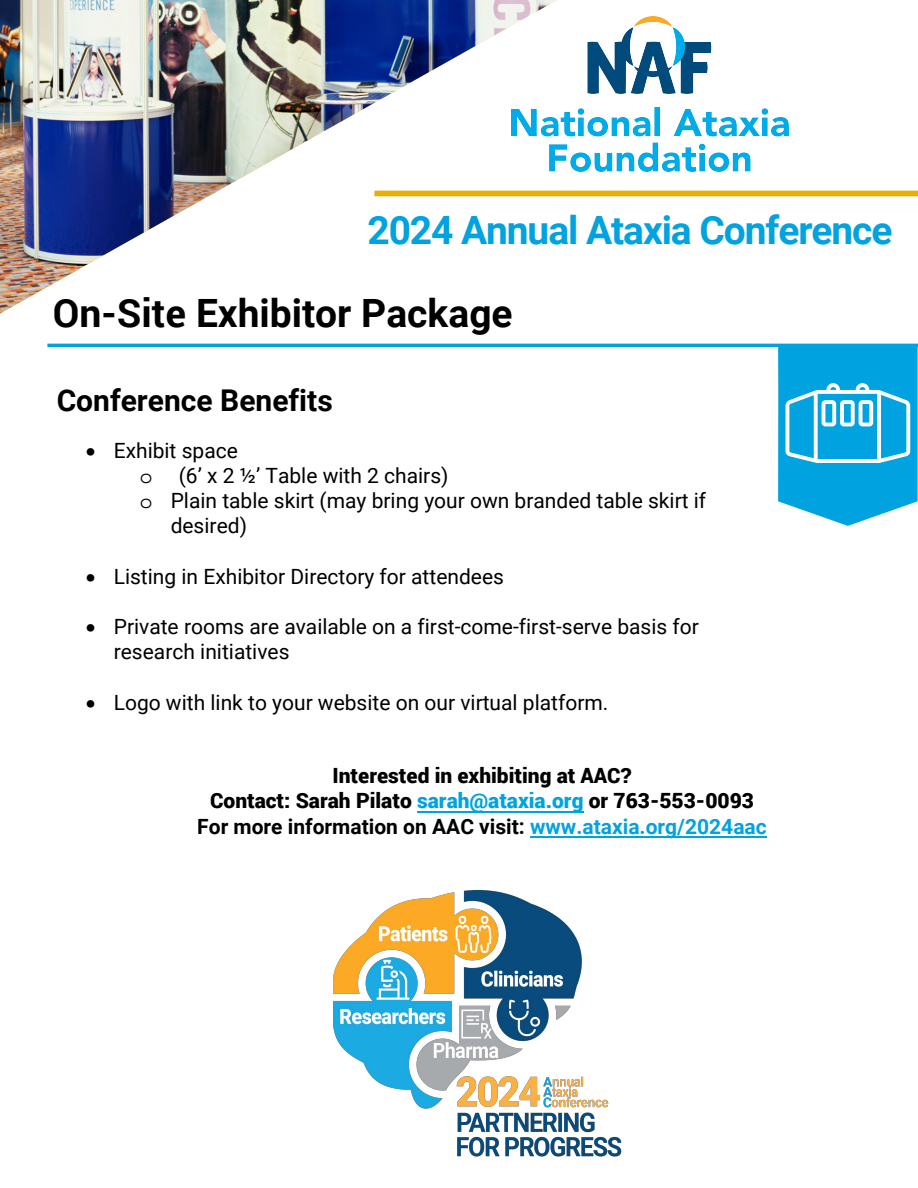
<style>
.page{position:relative;width:918px;height:1188px;background:#fff}
.page>*{position:absolute;margin:0;border:0;box-sizing:border-box;transform-origin:0 0}
.t1{font:700 39px "Roboto";letter-spacing:-.03em;color:#00a3e0}
.t2{font:700 39px "Roboto";color:#000}
.t3{font:700 30px "Roboto";color:#000}
.t4{font:21px/25.2px "Roboto";color:#000}
.t5{font:900 21px/25.2px "Roboto";color:#000;text-align:center}
.t6{font:21px "Courier Std";color:#000}
.s1{font-family:"Courier Std"}
.s2{color:#00a3e0}
.s3{font-weight:700}
.s4{font-weight:700;color:#00a3e0}
</style>
<div class="page">
<img style="left:0;top:0;width:557px;height:314px">
<div style="left:374px;top:191px;width:544px;height:5px;background:#edac00"></div>
<hr style="left:47px;top:344px;width:871px;height:3px;background:#00a3e0">
<svg style="left:778px;top:347px;width:140px;height:179px"></svg>
<hr style="left:530px;top:837px;width:237px;height:1px;background:#00a3e0">
<hr style="left:417px;top:811px;width:167px;height:2px;background:#00a3e0">
<img style="left:512px;top:16px;width:277px;height:156px">
<img style="left:334px;top:890px;width:288px;height:267px">
<h1 class="t1" style="left:367px;top:208px;width:527px">2024 Annual Ataxia Conference</h1>
<h1 class="t2" style="left:53px;top:286px;width:461px">On-Site Exhibitor Package</h1>
<p class="t3" style="left:57px;top:383px;width:278px">Conference Benefits</p>
<p class="t4" style="left:86px;top:437px;width:154px">• Exhibit space</p>
<p class="t6" style="left:140px;top:465px;width:14px">o</p>
<p class="t4" style="left:179px;top:462px;width:271px">(6’ x 2 ½’ Table with 2 chairs)</p>
<p class="t4" style="left:140px;top:487px;width:568px"><span class="s1">o</span> Plain table skirt (may bring your own branded table skirt if</p>
<p class="t4" style="left:171px;top:512px;width:78px">desired)</p>
<p class="t4" style="left:86px;top:563px;width:420px">• Listing in Exhibitor Directory for attendees</p>
<p class="t4" style="left:114px;top:613px;width:587px;text-indent:-28px">• Private rooms are available on a first-come-first-serve basis for research initiatives</p>
<p class="t4" style="left:86px;top:689px;width:524px">• Logo with link to your website on our virtual platform.</p>
<p class="t5" style="left:197px;top:762px;width:571px">Interested in exhibiting at AAC?<br>Contact: Sarah Pilato <span class="s2">sarah@ataxia.org</span> or 763-553-0093<br><span class="s3">For more information on AAC visit:</span> <span class="s4">www.ataxia.org/2024aac</span></p>
</div>
